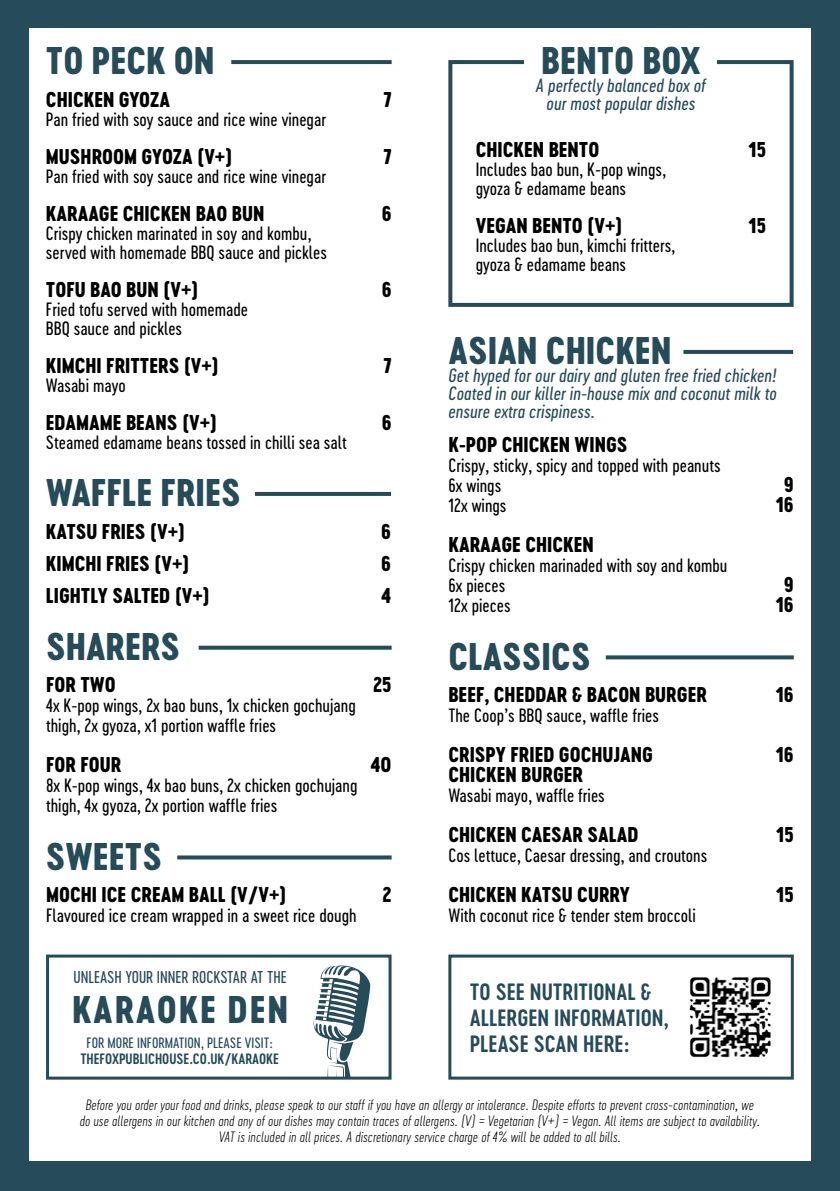
<style>
.page{position:relative;width:840px;height:1191px;background:#fff}
.page>*{position:absolute;margin:0;border:0;box-sizing:border-box;transform-origin:0 0}
.t1{font:36px "Cervo Neue Extra Bold Neue";color:#264b59}
.t2{font:36px "Cervo Neue Extra Bold Neue";letter-spacing:.05em;color:#264b59}
.t3{font:22px/26.4px "Cervo Neue Semi Bold Neue";color:#264b59}
.t4{font:20px "Cervo Neue Extra Bold Neue";color:#000}
.t5{font:18px/19px "Cervo Neue Regular Neue";color:#000}
.t6{font:italic 18px/18px "Cervo Neue Regular Neue";color:#264b59;text-align:justify}
.t7{font:16px "Cervo Neue Regular Neue";color:#264b59}
.t8{font:italic 14px/16px "Cervo Neue Thin Neue";color:#000;text-align:center}
.t9{font:14px "Cervo Neue Regular Neue";color:#264b59}
.t10{font:14px "Cervo Neue Semi Bold Neue";color:#264b59}
</style>
<div class="page">
<div style="left:0;top:0;width:839px;height:1191px;background:#264b59"></div>
<div style="left:29px;top:29px;width:781px;height:1132px;background:#fff"></div>
<svg style="left:231px;top:60px;width:160px;height:4px"></svg>
<hr style="left:683px;top:350px;width:109px;height:4px;background:#264b59">
<div style="left:448px;top:954px;width:345px;height:125px;border:3px solid #264b59"></div>
<img style="left:689px;top:977px;width:82px;height:81px">
<svg style="left:177px;top:855px;width:214px;height:4px"></svg>
<hr style="left:255px;top:492px;width:136px;height:4px;background:#264b59">
<div style="left:448px;top:60px;width:345px;height:247px;border:4px solid #264b59"></div>
<div style="left:524px;top:56px;width:192px;height:16px;background:#fff"></div>
<svg style="left:605px;top:655px;width:188px;height:4px"></svg>
<svg style="left:198px;top:645px;width:193px;height:4px"></svg>
<div style="left:46px;top:954px;width:345px;height:125px;border:3px solid #264b59"></div>
<svg style="left:312px;top:965px;width:59px;height:112px"></svg>
<h1 class="t1" style="left:46px;top:35px;width:170px">TO PECK ON</h1>
<p class="t4" style="left:46px;top:85px;width:125px">CHICKEN GYOZA</p>
<p class="t4" style="left:383px;top:85px;width:10px">7</p>
<p class="t5" style="left:46px;top:109px;width:281px">Pan fried with soy sauce and rice wine vinegar</p>
<p class="t4" style="left:46px;top:142px;width:188px">MUSHROOM GYOZA (V+)</p>
<p class="t4" style="left:383px;top:142px;width:10px">7</p>
<p class="t5" style="left:46px;top:166px;width:281px">Pan fried with soy sauce and rice wine vinegar</p>
<p class="t4" style="left:46px;top:199px;width:220px">KARAAGE CHICKEN BAO BUN</p>
<p class="t4" style="left:381px;top:199px;width:11px">6</p>
<p class="t5" style="left:46px;top:223px;width:282px">Crispy chicken marinated in soy and kombu, served with homemade BBQ sauce and pickles</p>
<p class="t4" style="left:46px;top:275px;width:154px">TOFU BAO BUN (V+)</p>
<p class="t4" style="left:381px;top:275px;width:11px">6</p>
<p class="t5" style="left:46px;top:299px;width:203px">Fried tofu served with homemade<br>BBQ sauce and pickles</p>
<p class="t4" style="left:46px;top:351px;width:174px">KIMCHI FRITTERS (V+)</p>
<p class="t4" style="left:383px;top:351px;width:10px">7</p>
<p class="t5" style="left:46px;top:375px;width:81px">Wasabi mayo</p>
<p class="t4" style="left:46px;top:408px;width:173px">EDAMAME BEANS (V+)</p>
<p class="t4" style="left:381px;top:408px;width:11px">6</p>
<p class="t5" style="left:46px;top:432px;width:302px">Steamed edamame beans tossed in chilli sea salt</p>
<h1 class="t1" style="left:46px;top:467px;width:196px">WAFFLE FRIES</h1>
<p class="t4" style="left:46px;top:517px;width:141px">KATSU FRIES (V+)</p>
<p class="t4" style="left:381px;top:517px;width:11px">6</p>
<p class="t4" style="left:46px;top:549px;width:145px">KIMCHI FRIES (V+)</p>
<p class="t4" style="left:381px;top:549px;width:11px">6</p>
<p class="t4" style="left:46px;top:581px;width:165px">LIGHTLY SALTED (V+)</p>
<p class="t4" style="left:381px;top:581px;width:11px">4</p>
<h1 class="t1" style="left:46px;top:621px;width:135px">SHARERS</h1>
<p class="t4" style="left:46px;top:671px;width:71px">FOR TWO</p>
<p class="t4" style="left:373px;top:671px;width:20px">25</p>
<p class="t5" style="left:46px;top:695px;width:311px;line-height:20px">4x K-pop wings, 2x bao buns, 1x chicken gochujang thigh, 2x gyoza, x1 portion waffle fries</p>
<p class="t4" style="left:46px;top:751px;width:77px">FOR FOUR</p>
<p class="t4" style="left:371px;top:751px;width:22px">40</p>
<p class="t5" style="left:46px;top:775px;width:313px;line-height:20px">8x K-pop wings, 4x bao buns, 2x chicken gochujang thigh, 4x gyoza, 2x portion waffle fries</p>
<h1 class="t1" style="left:46px;top:830px;width:117px">SWEETS</h1>
<p class="t4" style="left:46px;top:880px;width:242px">MOCHI ICE CREAM BALL (V/V+)</p>
<p class="t4" style="left:382px;top:880px;width:11px">2</p>
<p class="t5" style="left:46px;top:906px;width:312px">Flavoured ice cream wrapped in a sweet rice dough</p>
<p class="t7" style="left:74px;top:966px;width:141px">Unleash Your Inner Rockst</p>
<p class="t7" style="left:233px;top:966px;width:55px">ar at the</p>
<h1 class="t2" style="left:72px;top:983px;width:217px">KARAOKE DEN</h1>
<p class="t9" style="left:87px;top:1033px;width:187px">for more information, please visit:</p>
<p class="t10" style="left:80px;top:1049px;width:200px">THEFOXPUBLICHOUSE.CO.UK/KARAOKE</p>
<h1 class="t1" style="left:541px;top:35px;width:161px">BENTO BOX</h1>
<p class="t6" style="left:535px;top:76px;width:172px;text-align:center">A perfectly balanced box of our most popular dishes</p>
<p class="t4" style="left:475px;top:135px;width:125px">CHICKEN BENTO</p>
<p class="t4" style="left:748px;top:135px;width:19px">15</p>
<p class="t5" style="left:475px;top:159px;width:192px">Includes bao bun, K-pop wings, gyoza &amp; edamame beans</p>
<p class="t4" style="left:475px;top:211px;width:148px">VEGAN BENTO (V+)</p>
<p class="t4" style="left:748px;top:211px;width:19px">15</p>
<p class="t5" style="left:475px;top:235px;width:201px">Includes bao bun, kimchi fritters, gyoza &amp; edamame beans</p>
<h1 class="t1" style="left:448px;top:325px;width:224px">ASIAN CHICKEN</h1>
<p class="t6" style="left:448px;top:366px;width:329px">Get hyped for our dairy and gluten free fried chicken!<br>Coated in our killer in-house mix and coconut milk to ensure extra crispiness.</p>
<p class="t4" style="left:448px;top:431px;width:180px">K-POP CHICKEN WINGS</p>
<p class="t5" style="left:448px;top:455px;width:273px;line-height:20px">Crispy, sticky, spicy and topped with peanuts<br>6x wings</p>
<p class="t4" style="left:783px;top:471px;width:11px">9</p>
<p class="t5" style="left:448px;top:496px;width:59px">12x wings</p>
<p class="t4" style="left:775px;top:491px;width:20px">16</p>
<p class="t4" style="left:448px;top:531px;width:147px">KARAAGE CHICKEN</p>
<p class="t5" style="left:448px;top:555px;width:280px;line-height:20px">Crispy chicken marinaded with soy and kombu<br>6x pieces</p>
<p class="t4" style="left:783px;top:571px;width:11px">9</p>
<p class="t5" style="left:448px;top:596px;width:64px">12x pieces</p>
<p class="t4" style="left:775px;top:591px;width:20px">16</p>
<h1 class="t1" style="left:448px;top:630px;width:144px">CLASSICS</h1>
<p class="t4" style="left:448px;top:680px;width:260px">BEEF, CHEDDAR &amp; BACON BURGER</p>
<p class="t4" style="left:775px;top:680px;width:20px">16</p>
<p class="t5" style="left:448px;top:706px;width:212px">The Coop’s BBQ sauce, waffle fries</p>
<p class="t4" style="left:448px;top:740px;width:200px">CRISPY FRIED GOCHUJANG</p>
<p class="t4" style="left:775px;top:740px;width:20px">16</p>
<p class="t4" style="left:448px;top:760px;width:136px">CHICKEN BURGER</p>
<p class="t5" style="left:448px;top:786px;width:158px">Wasabi mayo, waffle fries</p>
<p class="t4" style="left:448px;top:820px;width:191px">CHICKEN CAESAR SALAD</p>
<p class="t4" style="left:775px;top:820px;width:19px">15</p>
<p class="t5" style="left:448px;top:846px;width:260px">Cos lettuce, Caesar dressing, and croutons</p>
<p class="t4" style="left:448px;top:880px;width:183px">CHICKEN KATSU CURRY</p>
<p class="t4" style="left:775px;top:880px;width:19px">15</p>
<p class="t5" style="left:448px;top:906px;width:249px">With coconut rice &amp; tender stem broccoli</p>
<p class="t3" style="left:469px;top:978px;width:200px">TO SEE NUTRITIONAL &amp;<br>ALLERGEN INFORMATION,<br>PLEASE SCAN HERE:</p>
<p class="t8" style="left:80px;top:1096px;width:681px">Before you order your food and drinks, please speak to our staff if you have an allergy or intolerance. Despite efforts to prevent cross-contamination, we do use allergens in our kitchen and any of our dishes may contain traces of allergens. (V) = Vegetarian (V+) = Vegan. All items are subject to availability.<br>VAT is included in all prices. A discretionary service charge of 4% will be added to all bills.</p>
</div>
